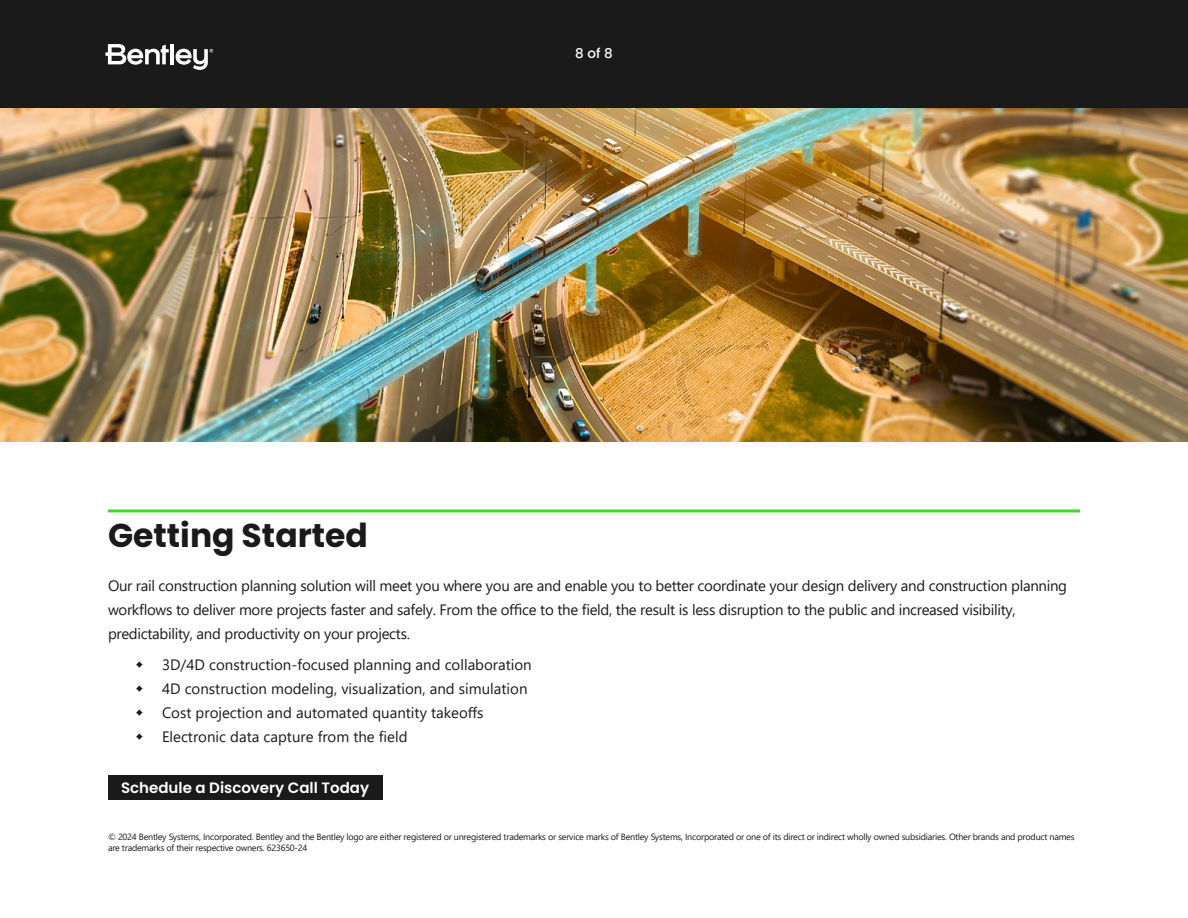
<style>
.page{position:relative;width:1188px;height:918px;background:#fff}
.page>*{position:absolute;margin:0;border:0;box-sizing:border-box;transform-origin:0 0}
.t1{font:700 33px "Poppins";color:#1a1a1a}
.t2{font:15px/24px "Segoe UI";letter-spacing:-.02em;color:#1a1a1a}
.t3{font:15px/24px "Segoe UI";color:#1a1a1a}
.t4{font:600 15px "Poppins";color:#fff}
.t5{font:500 13.5px "Poppins";color:#fff}
.t6{font:9px/10.8px "Segoe UI";letter-spacing:-.025em;color:#1a1a1a}
</style>
<div class="page">
<div style="left:0;top:0;width:1188px;height:108px;background:#1a1a1a"></div>
<svg style="left:105px;top:44px;width:64px;height:21px"></svg>
<hr style="left:170px;top:44px;width:4px;height:20px;background:#fff">
<svg style="left:176px;top:49px;width:37px;height:21px"></svg>
<img style="left:0;top:108px;width:1188px;height:334px">
<div style="left:108px;top:776px;width:274px;height:24px;background:#1a1a1a"></div>
<hr style="left:108px;top:509px;width:972px;height:3px;background:#44d62c">
<p class="t5" style="left:575px;top:46px;width:39px">8 of 8</p>
<h1 class="t1" style="left:108px;top:516px;width:262px">Getting Started</h1>
<p class="t2" style="left:108px;top:573px;width:961px">Our rail construction planning solution will meet you where you are and enable you to better coordinate your design delivery and construction planning workflows to deliver more projects faster and safely. From the office to the field, the result is less disruption to the public and increased visibility, predictability, and productivity on your projects.</p>
<p class="t3" style="left:162px;top:651px;width:371px">3D/4D construction-focused planning and collaboration 4D construction modeling, visualization, and simulation Cost projection and automated quantity takeoffs Electronic data capture from the field</p>
<p class="t4" style="left:121px;top:779px;width:250px">Schedule a Discovery Call Today</p>
<p class="t6" style="left:108px;top:830px;width:968px">© 2024 Bentley Systems, Incorporated. Bentley and the Bentley logo are either registered or unregistered trademarks or service marks of Bentley Systems, Incorporated or one of its direct or indirect wholly owned subsidiaries. Other brands and product names are trademarks of their respective owners. 623650-24</p>
</div>
